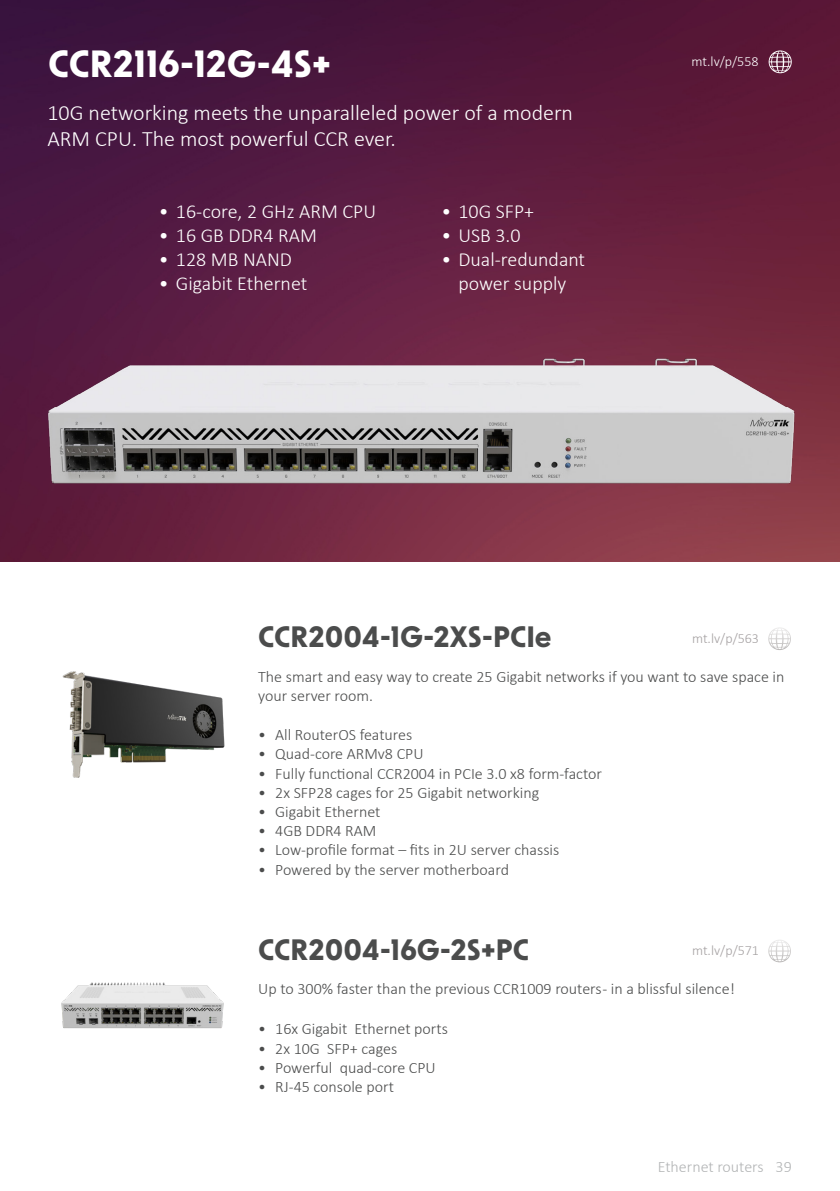
<style>
.page{position:relative;width:840px;height:1191px;background:#fff}
.page>*{position:absolute;margin:0;border:0;box-sizing:border-box;transform-origin:0 0}
.Produkta_virsraksts{font:700 36px "New Order";color:#fff}
.Produkta_virsraksts-2{font:700 28px "New Order";color:#4b4c4c}
.Parastais{font:300 22px/26.4px "Calibri";color:#fff}
.t1{font:300 20px/24px "Calibri";color:#fff;text-align:center}
.Parastais-2{font:300 16px/19.2px "Calibri";color:#4b4c4c}
.t2{font:300 16px "Calibri";color:#b2b4b5}
.linki{font:300 14px "Calibri";color:#a5a1a2}
.linki-2{font:300 14px "Calibri";color:#fff}
</style>
<div class="page">
<img style="left:1px;top:0;width:838px;height:561px">
<img style="left:0;top:0;width:1px;height:808px">
<svg style="left:768px;top:940px;width:22px;height:22px"></svg>
<img style="left:61px;top:982px;width:163px;height:47px">
<img style="left:6px;top:316px;width:831px;height:208px">
<svg style="left:768px;top:627px;width:22px;height:23px"></svg>
<img style="left:62px;top:671px;width:163px;height:107px">
<svg style="left:768px;top:50px;width:23px;height:23px"></svg>
<p class="Produkta_virsraksts" style="left:48px;top:40px;width:284px">CCR2116-12G-4S+</p>
<p class="linki-2" style="left:691px;top:53px;width:68px">mt.lv/p/558</p>
<p class="Parastais" style="left:47px;top:99px;width:527px">10G networking meets the unparalleled power of a modern<br>ARM CPU. The most powerful CCR ever.</p>
<p class="t1" style="left:159px;top:199px;width:218px">• 16-core, 2 GHz ARM CPU</p>
<p class="t1" style="left:159px;top:223px;width:159px">• 16 GB DDR4 RAM</p>
<p class="t1" style="left:159px;top:247px;width:134px">• 128 MB NAND</p>
<p class="t1" style="left:159px;top:271px;width:150px">• Gigabit Ethernet</p>
<p class="t1" style="left:441px;top:199px;width:94px">• 10G SFP+</p>
<p class="t1" style="left:441px;top:223px;width:81px">• USB 3.0</p>
<p class="t1" style="left:441px;top:247px;width:145px">• Dual-redundant power supply</p>
<p class="Produkta_virsraksts-2" style="left:258px;top:619px;width:295px">CCR2004-1G-2XS-PCIe</p>
<p class="linki" style="left:691px;top:630px;width:68px">mt.lv/p/563</p>
<p class="Parastais-2" style="left:258px;top:667px;width:527px">The smart and easy way to create 25 Gigabit networks if you want to save space in your server room.</p>
<p class="Parastais-2" style="left:258px;top:725px;width:155px">• All RouterOS features</p>
<p class="Parastais-2" style="left:258px;top:744px;width:167px">• Quad-core ARMv8 CPU</p>
<p class="Parastais-2" style="left:258px;top:763px;width:345px">• Fully functional CCR2004 in PCIe 3.0 x8 form-factor</p>
<p class="Parastais-2" style="left:258px;top:782px;width:282px">• 2x SFP28 cages for 25 Gigabit networking</p>
<p class="Parastais-2" style="left:258px;top:802px;width:124px">• Gigabit Ethernet</p>
<p class="Parastais-2" style="left:258px;top:821px;width:120px">• 4GB DDR4 RAM</p>
<p class="Parastais-2" style="left:258px;top:840px;width:302px">• Low-profile format – fits in 2U server chassis</p>
<p class="Parastais-2" style="left:258px;top:859px;width:252px">• Powered by the server motherboard</p>
<p class="Produkta_virsraksts-2" style="left:258px;top:931px;width:272px">CCR2004-16G-2S+PC</p>
<p class="linki" style="left:691px;top:942px;width:68px">mt.lv/p/571</p>
<p class="Parastais-2" style="left:258px;top:979px;width:478px">Up to 300% faster than the previous CCR1009 routers - in a blissful silence!</p>
<p class="Parastais-2" style="left:258px;top:1019px;width:191px">• 16x Gigabit Ethernet ports</p>
<p class="Parastais-2" style="left:258px;top:1038px;width:140px">• 2x 10G SFP+ cages</p>
<p class="Parastais-2" style="left:258px;top:1057px;width:179px">• Powerful quad-core CPU</p>
<p class="Parastais-2" style="left:258px;top:1077px;width:137px">• RJ-45 console port</p>
<p class="t2" style="left:657px;top:1157px;width:107px">Ethernet routers</p>
<p class="t2" style="left:775px;top:1157px;width:18px">39</p>
</div>
